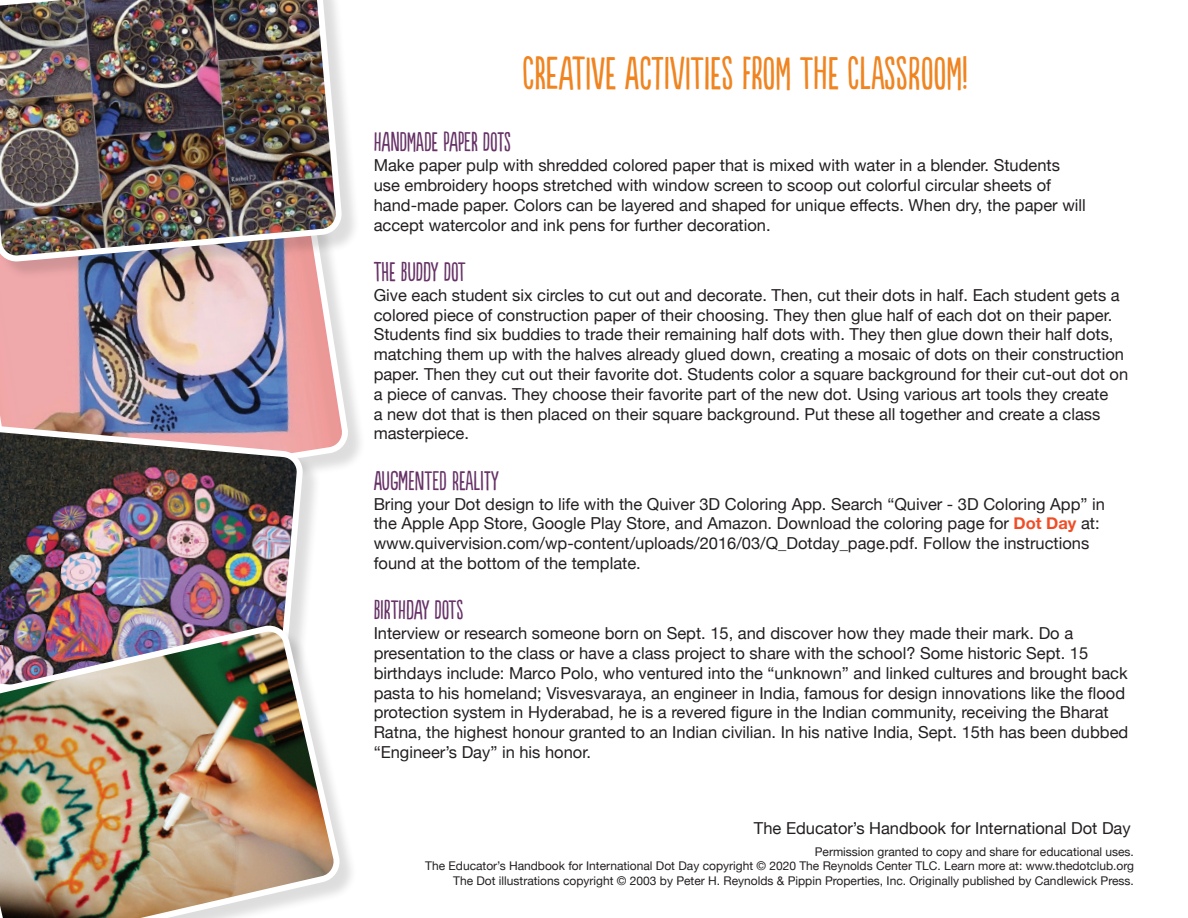
<style>
.page{position:relative;width:1188px;height:918px;background:#fff}
.page>*{position:absolute;margin:0;border:0;box-sizing:border-box;transform-origin:0 0}
.t1{font:43.5px "Populaire";color:#ef8421}
.t2{font:25.5px "Populaire";color:#663266}
.t3{font:16.5px/19.8px "Helvetica Neue";color:#231f20}
.t4{font:12px/14.4px "Helvetica Neue";color:#231f20;text-align:right}
.s1{font-weight:700;color:#f04d26}
</style>
<div class="page">
<div style="left:0;top:196px;width:366px;height:324px;background:#231f20;opacity:.15"></div>
<img style="left:0;top:280px;width:346px;height:220px">
<div style="left:0;top:0;width:360px;height:280px;background:#231f20;opacity:.15"></div>
<img style="left:0;top:0;width:339px;height:259px">
<div style="left:0;top:427px;width:321px;height:304px;background:#231f20;opacity:.15"></div>
<img style="left:0;top:421px;width:307px;height:205px">
<div style="left:0;top:628px;width:358px;height:290px;background:#231f20;opacity:.15"></div>
<img style="left:0;top:626px;width:339px;height:292px">
<h1 class="t1" style="left:523px;top:50px;width:447px">CREATIVE ACTIVITIES FROM THE CLASSROOM!</h1>
<h2 class="t2" style="left:374px;top:129px;width:139px">HANDMADE PAPER DOTS</h2>
<p class="t3" style="left:374px;top:156px;width:714px">Make paper pulp with shredded colored paper that is mixed with water in a blender. Students use embroidery hoops stretched with window screen to scoop out colorful circular sheets of hand-made paper. Colors can be layered and shaped for unique effects. When dry, the paper will accept watercolor and ink pens for further decoration.</p>
<h2 class="t2" style="left:374px;top:258px;width:92px">THE BUDDY DOT</h2>
<p class="t3" style="left:374px;top:286px;width:756px">Give each student six circles to cut out and decorate. Then, cut their dots in half. Each student gets a colored piece of construction paper of their choosing. They then glue half of each dot on their paper.<br>Students find six buddies to trade their remaining half dots with. They then glue down their half dots, matching them up with the halves already glued down, creating a mosaic of dots on their construction paper. Then they cut out their favorite dot. Students color a square background for their cut-out dot on a piece of canvas. They choose their favorite part of the new dot. Using various art tools they create<br>a new dot that is then placed on their square background. Put these all together and create a class masterpiece.</p>
<h2 class="t2" style="left:374px;top:467px;width:126px">AUGMENTED REALITY</h2>
<p class="t3" style="left:374px;top:495px;width:733px">Bring your Dot design to life with the Quiver 3D Coloring App. Search “Quiver - 3D Coloring App” in the Apple App Store, Google Play Store, and Amazon. Download the coloring page for <span class="s1">Dot Day</span> at: www.quivervision.com/wp-content/uploads/2016/03/Q_Dotday_page.pdf. Follow the instructions found at the bottom of the template.</p>
<h2 class="t2" style="left:374px;top:597px;width:90px">BIRTHDAY DOTS</h2>
<p class="t3" style="left:374px;top:624px;width:756px">Interview or research someone born on Sept. 15, and discover how they made their mark. Do a presentation to the class or have a class project to share with the school? Some historic Sept. 15 birthdays include: Marco Polo, who ventured into the “unknown” and linked cultures and brought back pasta to his homeland; Visvesvaraya, an engineer in India, famous for design innovations like the flood protection system in Hyderabad, he is a revered figure in the Indian community, receiving the Bharat Ratna, the highest honour granted to an Indian civilian. In his native India, Sept. 15th has been dubbed “Engineer’s Day” in his honor.</p>
<p class="t3" style="left:754px;top:819px;width:378px">The Educator’s Handbook for International Dot Day</p>
<p class="t4" style="left:425px;top:845px;width:710px">Permission granted to copy and share for educational uses.<br>The Educator’s Handbook for International Dot Day copyright © 2020 The Reynolds Center TLC. Learn more at: www.thedotclub.org<br>The Dot illustrations copyright © 2003 by Peter H. Reynolds &amp; Pippin Properties, Inc. Originally published by Candlewick Press.</p>
</div>
